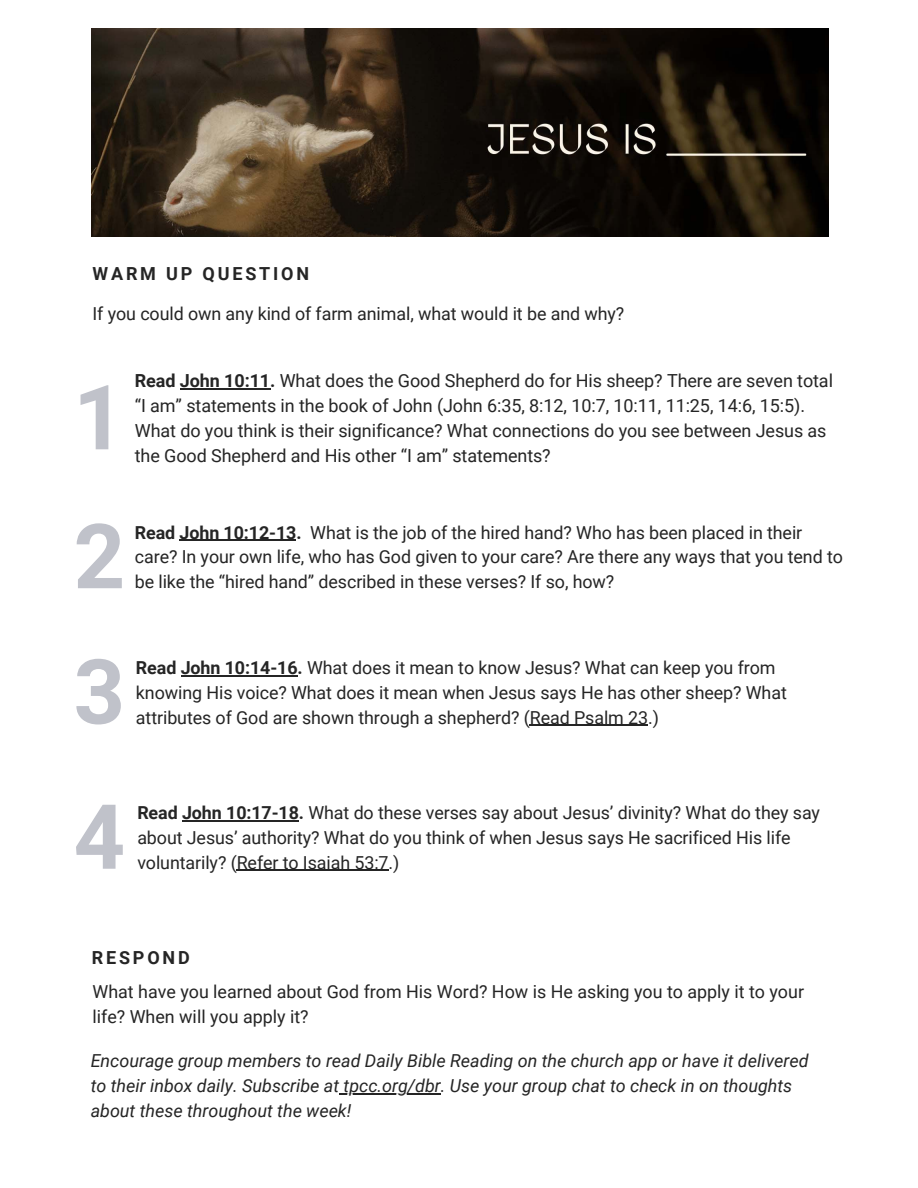
<style>
.page{position:relative;width:918px;height:1188px;background:#fff}
.page>*{position:absolute;margin:0;border:0;box-sizing:border-box;transform-origin:0 0}
.t1{font:700 90px "Roboto";color:#c0c2ca}
.t2{font:18px/24.8px "Roboto";letter-spacing:-.005em;color:#252525}
.t3{font:700 18px "Roboto";letter-spacing:.155em;color:#252525}
.t4{font:17.85px/24.8px "Roboto";letter-spacing:-.005em;color:#252525}
.t5{font:italic 17.85px/24.9px "Roboto";color:#252525}
.s1{font-weight:700}
</style>
<div class="page">
<img style="left:92px;top:29px;width:737px;height:208px">
<hr style="left:180px;top:540px;width:116px;height:1px;background:#252525">
<hr style="left:180px;top:389px;width:90px;height:1px;background:#252525">
<hr style="left:181px;top:675px;width:117px;height:1px;background:#252525">
<hr style="left:530px;top:725px;width:118px;height:1px;background:#252525">
<hr style="left:182px;top:820px;width:117px;height:1px;background:#252525">
<hr style="left:237px;top:870px;width:66px;height:1px;background:#252525">
<hr style="left:303px;top:870px;width:86px;height:1px;background:#252525">
<hr style="left:339px;top:1094px;width:102px;height:1px;background:#252525">
<p class="t3" style="left:93px;top:263px;width:218px">WARM UP QUESTION</p>
<p class="t4" style="left:93px;top:301px;width:533px">If you could own any kind of farm animal, what would it be and why?</p>
<p class="t1" style="left:73px;top:366px;width:53px">1</p>
<p class="t2" style="left:135px;top:369px;width:700px"><span class="s1">Read John 10:11.</span> What does the Good Shepherd do for His sheep? There are seven total “I am” statements in the book of John (John 6:35, 8:12, 10:7, 10:11, 11:25, 14:6, 15:5).<br>What do you think is their significance? What connections do you see between Jesus as the Good Shepherd and His other “I am” statements?</p>
<p class="t1" style="left:74px;top:505px;width:53px">2</p>
<p class="t4" style="left:135px;top:520px;width:710px"><span class="s1">Read John 10:12-13.</span> What is the job of the hired hand? Who has been placed in their care? In your own life, who has God given to your care? Are there any ways that you tend to be like the “hired hand” described in these verses? If so, how?</p>
<p class="t1" style="left:74px;top:640px;width:53px">3</p>
<p class="t4" style="left:136px;top:656px;width:652px"><span class="s1">Read John 10:14-16.</span> What does it mean to know Jesus? What can keep you from knowing His voice? What does it mean when Jesus says He has other sheep? What attributes of God are shown through a shepherd? (Read Psalm 23.)</p>
<p class="t1" style="left:74px;top:785px;width:53px">4</p>
<p class="t4" style="left:137px;top:801px;width:684px"><span class="s1">Read John 10:17-18.</span> What do these verses say about Jesus’ divinity? What do they say about Jesus’ authority? What do you think of when Jesus says He sacrificed His life voluntarily? (Refer to Isaiah 53:7.)</p>
<p class="t3" style="left:92px;top:947px;width:99px">RESPOND</p>
<p class="t4" style="left:93px;top:980px;width:713px">What have you learned about God from His Word? How is He asking you to apply it to your life? When will you apply it?</p>
<p class="t5" style="left:91px;top:1049px;width:719px">Encourage group members to read Daily Bible Reading on the church app or have it delivered to their inbox daily. Subscribe at tpcc.org/dbr. Use your group chat to check in on thoughts about these throughout the week!</p>
</div>
